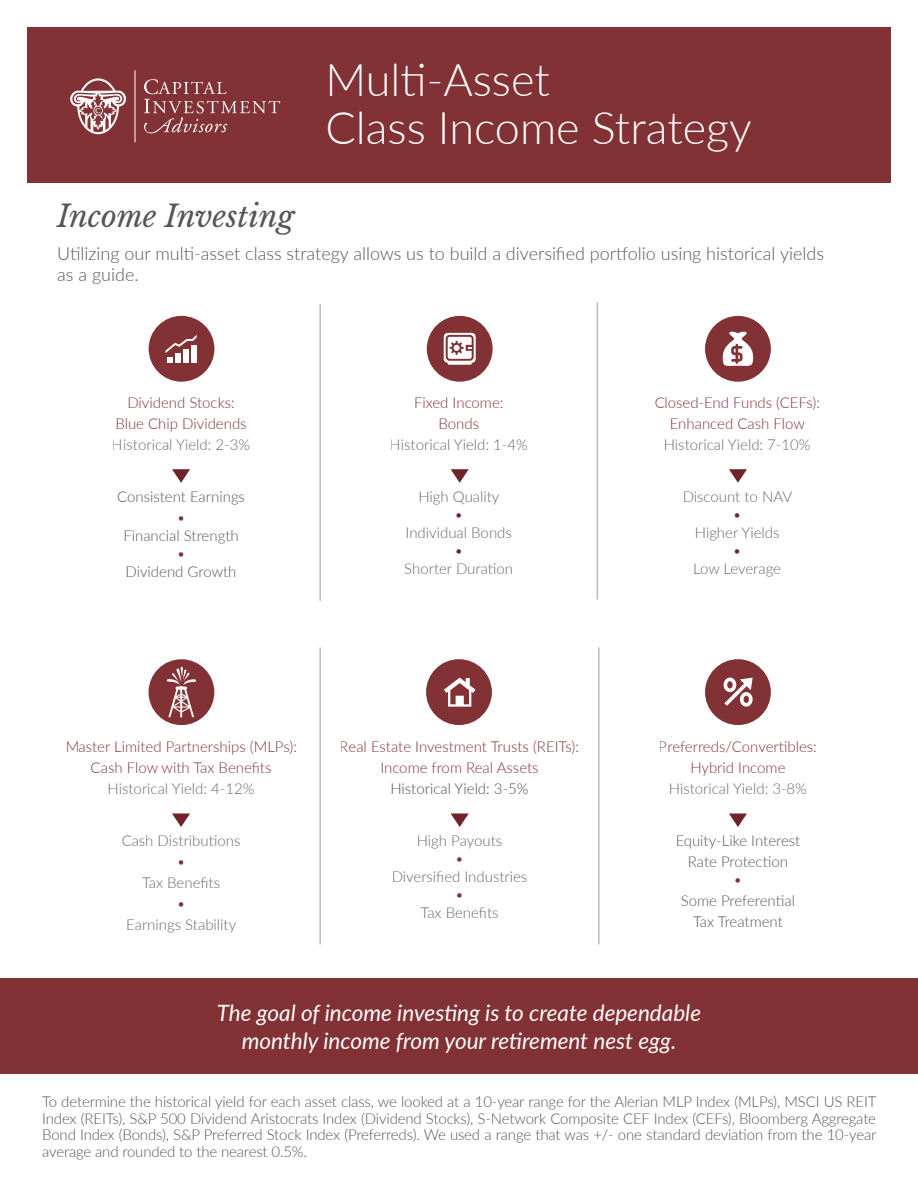
<style>
.page{position:relative;width:918px;height:1188px;background:#fff}
.page>*{position:absolute;margin:0;border:0;box-sizing:border-box;transform-origin:0 0}
.t1{font:300 45px/48px "Lato";color:#fff}
.t2{font:italic 30px "Libre Baskerville";color:#55565a}
.t3{font:italic 22.5px/28.5px "Lato";color:#fff;text-align:center}
.t4{font:300 18px/21px "Lato";color:#55565a}
.t5{font:300 15px/16.5px "Lato";letter-spacing:-.005em;color:#55565a;text-align:center}
.t6{font:300 15px "Lato";color:#68676a}
.t7{font:300 15px/21px "Lato";color:#823135;text-align:center}
.t8{font:300 15px "Lato";color:#4d4d4f}
.t9{font:300 15px "Lato";color:#702328}
</style>
<div class="page">
<div style="left:0;top:978px;width:918px;height:95px;background:#823135"></div>
<div style="left:427px;top:316px;width:66px;height:66px;background:#823135;border-radius:50%"></div>
<div style="left:149px;top:316px;width:65px;height:66px;background:#823135;border-radius:50%"></div>
<svg style="left:166px;top:335px;width:31px;height:28px"></svg>
<svg style="left:172px;top:469px;width:18px;height:14px"></svg>
<div style="left:705px;top:316px;width:66px;height:66px;background:#823135;border-radius:50%"></div>
<svg style="left:723px;top:331px;width:30px;height:35px"></svg>
<svg style="left:729px;top:469px;width:18px;height:14px"></svg>
<div style="left:149px;top:659px;width:65px;height:66px;background:#823135;border-radius:50%"></div>
<svg style="left:172px;top:813px;width:18px;height:14px"></svg>
<svg style="left:166px;top:666px;width:31px;height:51px"></svg>
<svg style="left:444px;top:333px;width:32px;height:32px"></svg>
<svg style="left:451px;top:469px;width:18px;height:14px"></svg>
<div style="left:705px;top:659px;width:66px;height:66px;background:#823135;border-radius:50%"></div>
<svg style="left:724px;top:678px;width:29px;height:29px"></svg>
<svg style="left:729px;top:813px;width:18px;height:14px"></svg>
<div style="left:426px;top:659px;width:66px;height:66px;background:#823135;border-radius:50%"></div>
<svg style="left:444px;top:678px;width:32px;height:29px"></svg>
<svg style="left:451px;top:813px;width:18px;height:14px"></svg>
<hr style="left:319px;top:304px;width:2px;height:297px;background:#bdbbb8">
<hr style="left:319px;top:647px;width:2px;height:297px;background:#bdbbb8">
<hr style="left:597px;top:302px;width:1px;height:297px;background:#bdbbb8">
<hr style="left:598px;top:647px;width:2px;height:297px;background:#bdbbb8">
<div style="left:27px;top:27px;width:864px;height:156px;background:#823135"></div>
<svg style="left:144px;top:79px;width:136px;height:54px"></svg>
<svg style="left:70px;top:78px;width:56px;height:56px"></svg>
<hr style="left:135px;top:70px;width:1px;height:72px;background:#fff">
<h1 class="t1" style="left:325px;top:54px;width:428px">Multi-Asset<br>Class Income Strategy</h1>
<h2 class="t2" style="left:57px;top:198px;width:238px">Income Investing</h2>
<p class="t4" style="left:57px;top:242px;width:768px">Utilizing our multi-asset class strategy allows us to build a diversified portfolio using historical yields as a guide.</p>
<p class="t7" style="left:115px;top:392px;width:133px">Dividend Stocks:<br>Blue Chip Dividends</p>
<p class="t6" style="left:112px;top:434px;width:140px">Historical Yield: 2-3%</p>
<p class="t5" style="left:117px;top:488px;width:129px">Consistent Earnings</p>
<p class="t7" style="left:177px;top:507px;width:10px">•</p>
<p class="t5" style="left:123px;top:527px;width:117px">Financial Strength</p>
<p class="t7" style="left:177px;top:543px;width:10px">•</p>
<p class="t5" style="left:126px;top:563px;width:112px">Dividend Growth</p>
<p class="t7" style="left:414px;top:392px;width:91px">Fixed Income:<br>Bonds</p>
<p class="t6" style="left:390px;top:435px;width:140px">Historical Yield: 1-4%</p>
<p class="t6" style="left:418px;top:486px;width:83px">High Quality</p>
<p class="t9" style="left:454px;top:504px;width:10px">•</p>
<p class="t6" style="left:406px;top:522px;width:108px">Individual Bonds</p>
<p class="t9" style="left:454px;top:540px;width:10px">•</p>
<p class="t6" style="left:404px;top:558px;width:110px">Shorter Duration</p>
<p class="t7" style="left:65px;top:736px;width:233px">Master Limited Partnerships (MLPs):<br>Cash Flow with Tax Benefits</p>
<p class="t6" style="left:108px;top:778px;width:148px">Historical Yield: 4-12%</p>
<p class="t6" style="left:122px;top:830px;width:121px">Cash Distributions</p>
<p class="t7" style="left:177px;top:851px;width:10px">•</p>
<p class="t6" style="left:142px;top:872px;width:80px">Tax Benefits</p>
<p class="t7" style="left:177px;top:893px;width:10px">•</p>
<p class="t6" style="left:126px;top:914px;width:112px">Earnings Stability</p>
<p class="t7" style="left:340px;top:736px;width:241px">Real Estate Investment Trusts (REITs):<br>Income from Real Assets</p>
<p class="t8" style="left:390px;top:778px;width:140px">Historical Yield: 3-5%</p>
<p class="t6" style="left:417px;top:830px;width:87px">High Payouts</p>
<p class="t7" style="left:455px;top:848px;width:10px">•</p>
<p class="t6" style="left:392px;top:866px;width:137px">Diversified Industries</p>
<p class="t7" style="left:455px;top:884px;width:10px">•</p>
<p class="t6" style="left:420px;top:902px;width:80px">Tax Benefits</p>
<p class="t7" style="left:654px;top:392px;width:167px">Closed-End Funds (CEFs):<br>Enhanced Cash Flow</p>
<p class="t6" style="left:664px;top:435px;width:148px">Historical Yield: 7-10%</p>
<p class="t6" style="left:683px;top:486px;width:111px">Discount to NAV</p>
<p class="t9" style="left:733px;top:504px;width:10px">•</p>
<p class="t6" style="left:695px;top:522px;width:86px">Higher Yields</p>
<p class="t9" style="left:733px;top:540px;width:10px">•</p>
<p class="t6" style="left:693px;top:558px;width:89px">Low Leverage</p>
<p class="t7" style="left:659px;top:736px;width:159px">Preferreds/Convertibles:<br>Hybrid Income</p>
<p class="t6" style="left:669px;top:778px;width:140px">Historical Yield: 3-8%</p>
<p class="t5" style="left:675px;top:830px;width:126px;line-height:21px">Equity-Like Interest<br>Rate Protection</p>
<p class="t7" style="left:734px;top:869px;width:10px">•</p>
<p class="t5" style="left:681px;top:890px;width:116px;line-height:21px">Some Preferential<br>Tax Treatment</p>
<h3 class="t3" style="left:217px;top:997px;width:486px">The goal of income investing is to create dependable monthly income from your retirement nest egg.</h3>
<p class="t5" style="left:42px;top:1093px;width:836px;text-align:justify">To determine the historical yield for each asset class, we looked at a 10-year range for the Alerian MLP Index (MLPs), MSCI US REIT Index (REITs), S&amp;P 500 Dividend Aristocrats Index (Dividend Stocks), S-Network Composite CEF Index (CEFs), Bloomberg Aggregate Bond Index (Bonds), S&amp;P Preferred Stock Index (Preferreds). We used a range that was +/- one standard deviation from the 10-year average and rounded to the nearest 0.5%.</p>
</div>
